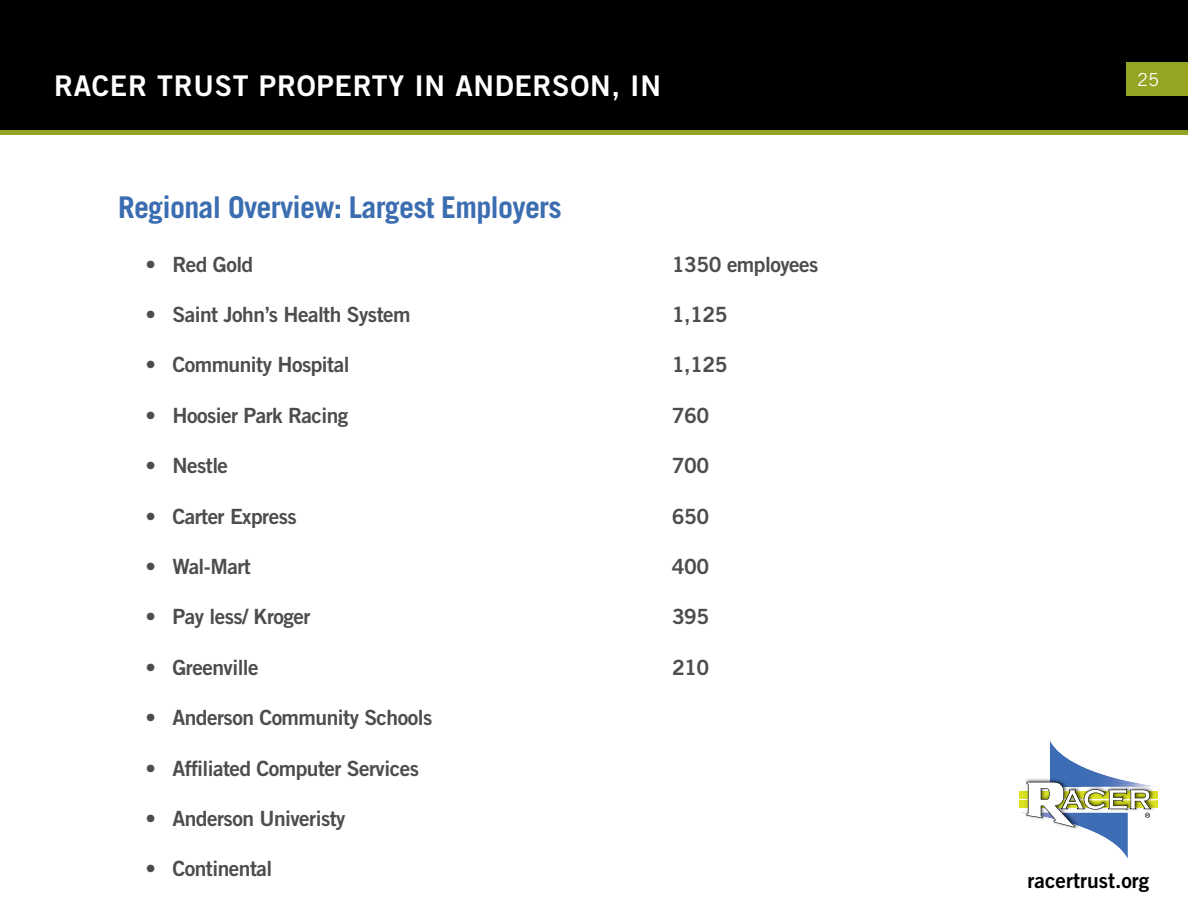
<style>
.page{position:relative;width:1188px;height:918px;background:#fff}
.page>*{position:absolute;margin:0;border:0;box-sizing:border-box;transform-origin:0 0}
.t1{font:700 30px "Trade Gothic LT Std";letter-spacing:-.025em;color:#3b6db1}
.t2{font:28.5px "Trade Gothic LT Std Bd 2";letter-spacing:.025em;color:#fff}
.t3{font:21px "Trade Gothic LT Std Bd 2";letter-spacing:-.025em;color:#4d4d4f}
.t4{font:21px "Trade Gothic LT Std Bd 2";color:#000}
.t5{font:18px "Trade Gothic LT Std";color:#fff}
</style>
<div class="page">
<div style="left:1px;top:1px;width:1186px;height:131px;background:#000"></div>
<div style="left:0;top:0;width:1188px;height:133px;border:2px solid #000"></div>
<div style="left:1126px;top:62px;width:62px;height:34px;background:#96a424"></div>
<div style="left:0;top:130px;width:1188px;height:5px;background:#96a424"></div>
<div style="left:1019px;top:791px;width:139px;height:7px;background:#dbe120"></div>
<div style="left:1019px;top:801px;width:139px;height:7px;background:#dbe120"></div>
<svg style="left:1021px;top:741px;width:137px;height:117px"></svg>
<h2 class="t2" style="left:54px;top:68px;width:609px">RACER TRUST PROPERTY IN ANDERSON, IN</h2>
<h1 class="t1" style="left:118px;top:189px;width:445px">Regional Overview: Largest Employers</h1>
<p class="t3" style="left:145px;top:251px;width:109px">• Red Gold</p>
<p class="t3" style="left:672px;top:251px;width:148px">1350 employees</p>
<p class="t3" style="left:145px;top:302px;width:267px">• Saint John’s Health System</p>
<p class="t3" style="left:672px;top:302px;width:57px">1,125</p>
<p class="t3" style="left:145px;top:352px;width:206px">• Community Hospital</p>
<p class="t3" style="left:672px;top:352px;width:57px">1,125</p>
<p class="t3" style="left:145px;top:402px;width:205px">• Hoosier Park Racing</p>
<p class="t3" style="left:672px;top:402px;width:39px">760</p>
<p class="t3" style="left:145px;top:453px;width:84px">• Nestle</p>
<p class="t3" style="left:672px;top:453px;width:39px">700</p>
<p class="t3" style="left:145px;top:503px;width:153px">• Carter Express</p>
<p class="t3" style="left:672px;top:503px;width:39px">650</p>
<p class="t3" style="left:145px;top:554px;width:107px">• Wal-Mart</p>
<p class="t3" style="left:672px;top:554px;width:39px">400</p>
<p class="t3" style="left:145px;top:604px;width:166px">• Pay less/ Kroger</p>
<p class="t3" style="left:672px;top:604px;width:39px">395</p>
<p class="t3" style="left:146px;top:654px;width:115px">• Greenville</p>
<p class="t3" style="left:672px;top:654px;width:39px">210</p>
<p class="t3" style="left:146px;top:705px;width:288px">• Anderson Community Schools</p>
<p class="t3" style="left:146px;top:755px;width:275px">• Affiliated Computer Services</p>
<p class="t3" style="left:146px;top:806px;width:202px">• Anderson Univeristy</p>
<p class="t3" style="left:146px;top:856px;width:128px">• Continental</p>
<p class="t5" style="left:1137px;top:68px;width:23px">25</p>
<p class="t4" style="left:1028px;top:867px;width:123px">racertrust.org</p>
</div>
